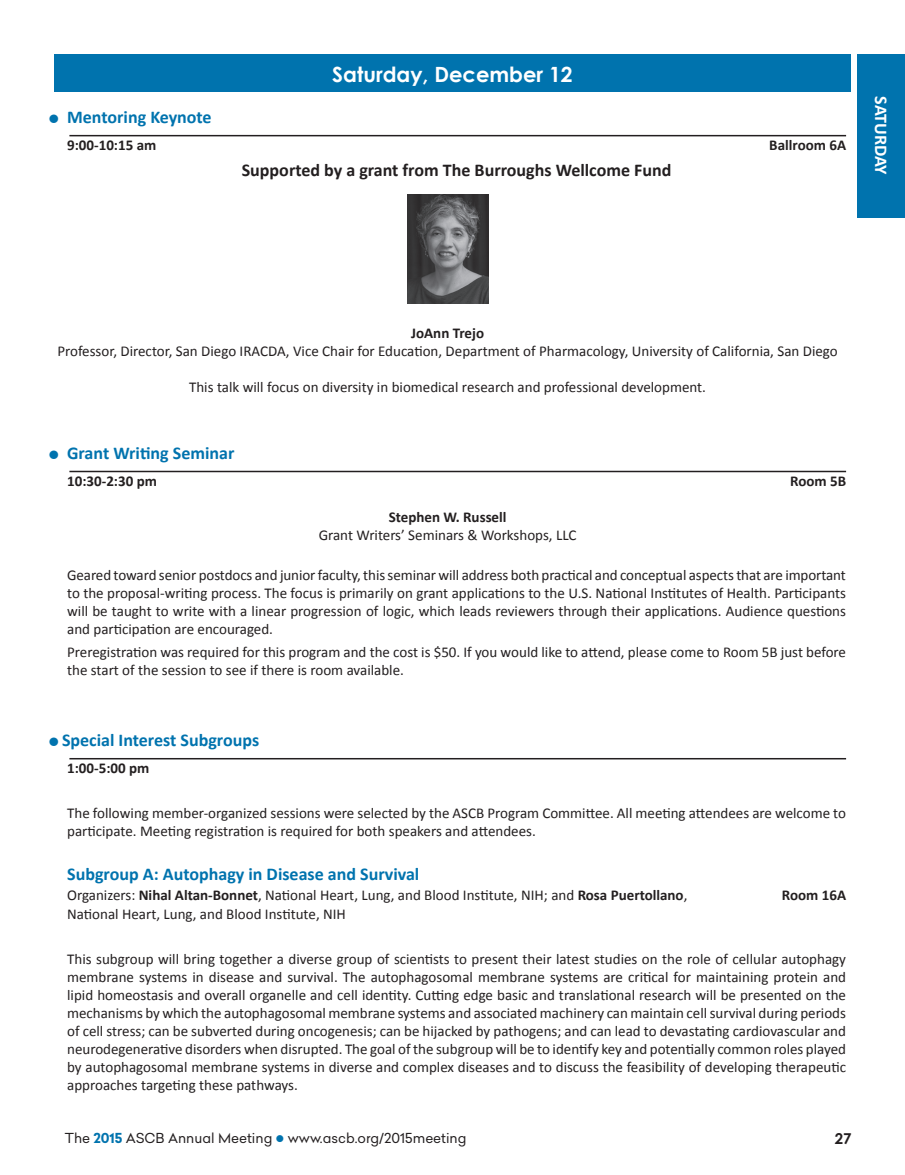
<style>
.page{position:relative;width:905px;height:1175px;background:#fff}
.page>*{position:absolute;margin:0;border:0;box-sizing:border-box;transform-origin:0 0}
.t1{font:700 21px "Century Gothic";color:#fff}
.t2{font:700 18px "Calibri";color:#0073ae}
.t3{font:700 18px "Calibri";color:#231f20}
.t4{font:700 18px "Calibri";letter-spacing:-.01em;color:#fff}
.t5{font:15px/18px "Calibri";color:#231f20;text-align:justify}
.t6{font:700 15px "Calibri";color:#231f20}
.t7{font:700 15px "Century Gothic";color:#231f20}
.t8{font:13.5px "Celias";color:#231f20}
.s1{font-weight:700}
.s2{font-weight:700;color:#0073ae}
.s3{color:#0073ae}
</style>
<div class="page">
<div style="left:857px;top:54px;width:47px;height:163px;background:#0073ae"></div>
<div style="left:54px;top:54px;width:796px;height:38px;background:#0073ae"></div>
<hr style="left:69px;top:135px;width:777px;height:1px;background:#231f20">
<hr style="left:69px;top:471px;width:777px;height:1px;background:#231f20">
<hr style="left:69px;top:758px;width:777px;height:1px;background:#231f20">
<img style="left:407px;top:195px;width:81px;height:108px">
<h1 class="t1" style="left:332px;top:59px;width:242px">Saturday, December 12</h1>
<p class="t2" style="left:49px;top:106px;width:164px">● Mentoring Keynote</p>
<p class="t6" style="left:67px;top:136px;width:91px">9:00-10:15 am</p>
<p class="t6" style="left:769px;top:136px;width:78px">Ballroom 6A</p>
<p class="t3" style="left:242px;top:159px;width:431px">Supported by a grant from The Burroughs Wellcome Fund</p>
<p class="t4" style="left:870px;top:175px;width:80px;rotate:-90deg">SATURDAY</p>
<p class="t4" style="left:892px;top:96px;width:80px;rotate:90deg">SATURDAY</p>
<p class="t6" style="left:411px;top:324px;width:74px">JoAnn Trejo</p>
<p class="t5" style="left:57px;top:341px;width:782px">Professor, Director, San Diego IRACDA, Vice Chair for Education, Department of Pharmacology, University of California, San Diego</p>
<p class="t5" style="left:189px;top:377px;width:518px">This talk will focus on diversity in biomedical research and professional development.</p>
<p class="t2" style="left:49px;top:441px;width:187px">● Grant Writing Seminar</p>
<p class="t6" style="left:67px;top:471px;width:91px">10:30-2:30 pm</p>
<p class="t6" style="left:790px;top:471px;width:57px">Room 5B</p>
<p class="t6" style="left:388px;top:507px;width:119px">Stephen W. Russell</p>
<p class="t5" style="left:318px;top:525px;width:259px">Grant Writers’ Seminars &amp; Workshops, LLC</p>
<p class="t5" style="left:67px;top:565px;width:780px">Geared toward senior postdocs and junior faculty, this seminar will address both practical and conceptual aspects that are important to the proposal-writing process. The focus is primarily on grant applications to the U.S. National Institutes of Health. Participants will be taught to write with a linear progression of logic, which leads reviewers through their applications. Audience questions and participation are encouraged.</p>
<p class="t5" style="left:67px;top:642px;width:780px">Preregistration was required for this program and the cost is $50. If you would like to attend, please come to Room 5B just before the start of the session to see if there is room available.</p>
<p class="t2" style="left:49px;top:729px;width:211px">● Special Interest Subgroups</p>
<p class="t6" style="left:67px;top:758px;width:84px">1:00-5:00 pm</p>
<p class="t5" style="left:67px;top:803px;width:780px">The following member-organized sessions were selected by the ASCB Program Committee. All meeting attendees are welcome to participate. Meeting registration is required for both speakers and attendees.</p>
<p class="t2" style="left:67px;top:863px;width:354px">Subgroup A: Autophagy in Disease and Survival</p>
<p class="t5" style="left:67px;top:885px;width:621px">Organizers: <span class="s1">Nihal Altan-Bonnet</span>, National Heart, Lung, and Blood Institute, NIH; and <span class="s1">Rosa Puertollano</span>,</p>
<p class="t6" style="left:781px;top:885px;width:66px">Room 16A</p>
<p class="t5" style="left:67px;top:904px;width:280px">National Heart, Lung, and Blood Institute, NIH</p>
<p class="t5" style="left:67px;top:949px;width:780px">This subgroup will bring together a diverse group of scientists to present their latest studies on the role of cellular autophagy membrane systems in disease and survival. The autophagosomal membrane systems are critical for maintaining protein and lipid homeostasis and overall organelle and cell identity. Cutting edge basic and translational research will be presented on the mechanisms by which the autophagosomal membrane systems and associated machinery can maintain cell survival during periods of cell stress; can be subverted during oncogenesis; can be hijacked by pathogens; and can lead to devastating cardiovascular and neurodegenerative disorders when disrupted. The goal of the subgroup will be to identify key and potentially common roles played by autophagosomal membrane systems in diverse and complex diseases and to discuss the feasibility of developing therapeutic approaches targeting these pathways.</p>
<p class="t8" style="left:65px;top:1128px;width:403px">The <span class="s2">2015</span> ASCB Annual Meeting <span class="s3">●</span> www.ascb.org/2015meeting</p>
<p class="t7" style="left:834px;top:1127px;width:18px">27</p>
</div>
